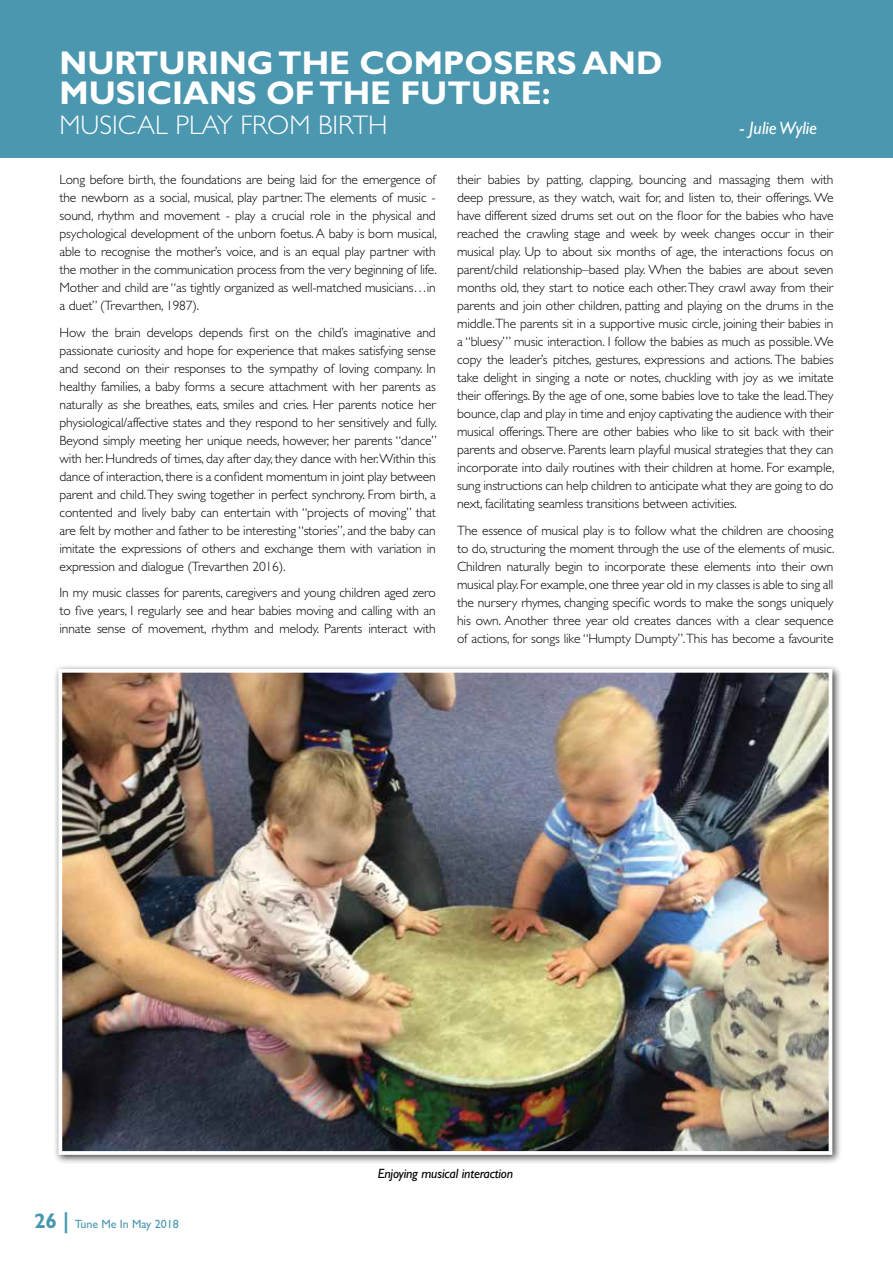
<style>
.page{position:relative;width:893px;height:1263px;background:#fff}
.page>*{position:absolute;margin:0;border:0;box-sizing:border-box;transform-origin:0 0}
.t1{font:700 33px/30px "Gill Sans Maori";color:#fff}
.t2{font:300 27px "Gill Sans Maori";color:#fff}
.t3{font:italic 18px "Gill Sans Maori";color:#fff}
.t4{font:300 13.5px/18px "Gill Sans Maori";letter-spacing:-.01em;color:#000;text-align:justify}
.t5{font:italic 13.5px "Gill Sans Maori";letter-spacing:-.01em;color:#000}
.t6{font:12px "Gill Sans Maori";color:#4a97af}
.s1{font-weight:700;font-size:21px}
</style>
<div class="page">
<div style="left:0;top:0;width:893px;height:157px;background:#4a97af"></div>
<div style="left:54px;top:664px;width:788px;height:501px;background:#000;opacity:.75"></div>
<img style="left:63px;top:674px;width:764px;height:476px">
<div style="left:58px;top:669px;width:774px;height:486px;border:4px solid #fff"></div>
<h1 class="t1" style="left:60px;top:47px;width:604px">NURTURING THE COMPOSERS AND<br>MUSICIANS OF THE FUTURE:</h1>
<h2 class="t2" style="left:60px;top:109px;width:330px">MUSICAL PLAY FROM BIRTH</h2>
<h3 class="t3" style="left:740px;top:117px;width:79px">- Julie Wylie</h3>
<p class="t4" style="left:60px;top:171px;width:379px">Long before birth, the foundations are being laid for the emergence of the newborn as a social, musical, play partner. The elements of music - sound, rhythm and movement - play a crucial role in the physical and psychological development of the unborn foetus. A baby is born musical, able to recognise the mother’s voice, and is an equal play partner with the mother in the communication process from the very beginning of life.<br>Mother and child are “as tightly organized as well-matched musicians…in a duet” (Trevarthen, 1987).</p>
<p class="t4" style="left:60px;top:324px;width:379px">How the brain develops depends first on the child’s imaginative and passionate curiosity and hope for experience that makes satisfying sense and second on their responses to the sympathy of loving company. In healthy families, a baby forms a secure attachment with her parents as naturally as she breathes, eats, smiles and cries. Her parents notice her physiological/affective states and they respond to her sensitively and fully.<br>Beyond simply meeting her unique needs, however, her parents “dance” with her. Hundreds of times, day after day, they dance with her.Within this dance of interaction, there is a confident momentum in joint play between parent and child. They swing together in perfect synchrony. From birth, a contented and lively baby can entertain with “projects of moving” that are felt by mother and father to be interesting “stories”, and the baby can imitate the expressions of others and exchange them with variation in expression and dialogue (Trevarthen 2016).</p>
<p class="t4" style="left:60px;top:584px;width:378px">In my music classes for parents, caregivers and young children aged zero to five years, I regularly see and hear babies moving and calling with an innate sense of movement, rhythm and melody. Parents interact with</p>
<p class="t4" style="left:457px;top:171px;width:379px">their babies by patting, clapping, bouncing and massaging them with deep pressure, as they watch, wait for, and listen to, their offerings. We have different sized drums set out on the floor for the babies who have reached the crawling stage and week by week changes occur in their musical play. Up to about six months of age, the interactions focus on parent/child relationship–based play. When the babies are about seven months old, they start to notice each other. They crawl away from their parents and join other children, patting and playing on the drums in the middle. The parents sit in a supportive music circle, joining their babies in a “bluesy’” music interaction. I follow the babies as much as possible. We copy the leader’s pitches, gestures, expressions and actions. The babies take delight in singing a note or notes, chuckling with joy as we imitate their offerings. By the age of one, some babies love to take the lead.They bounce, clap and play in time and enjoy captivating the audience with their musical offerings. There are other babies who like to sit back with their parents and observe. Parents learn playful musical strategies that they can incorporate into daily routines with their children at home. For example, sung instructions can help children to anticipate what they are going to do next, facilitating seamless transitions between activities.</p>
<p class="t4" style="left:457px;top:521px;width:379px">The essence of musical play is to follow what the children are choosing to do, structuring the moment through the use of the elements of music.<br>Children naturally begin to incorporate these elements into their own musical play. For example, one three year old in my classes is able to sing all the nursery rhymes, changing specific words to make the songs uniquely his own. Another three year old creates dances with a clear sequence of actions, for songs like “Humpty Dumpty”. This has become a favourite</p>
<p class="t6" style="left:34px;top:1217px;width:146px"><span class="s1">26 |</span> Tune Me In May 2018</p>
<p class="t5" style="left:378px;top:1165px;width:137px">Enjoying musical interaction</p>
</div>
